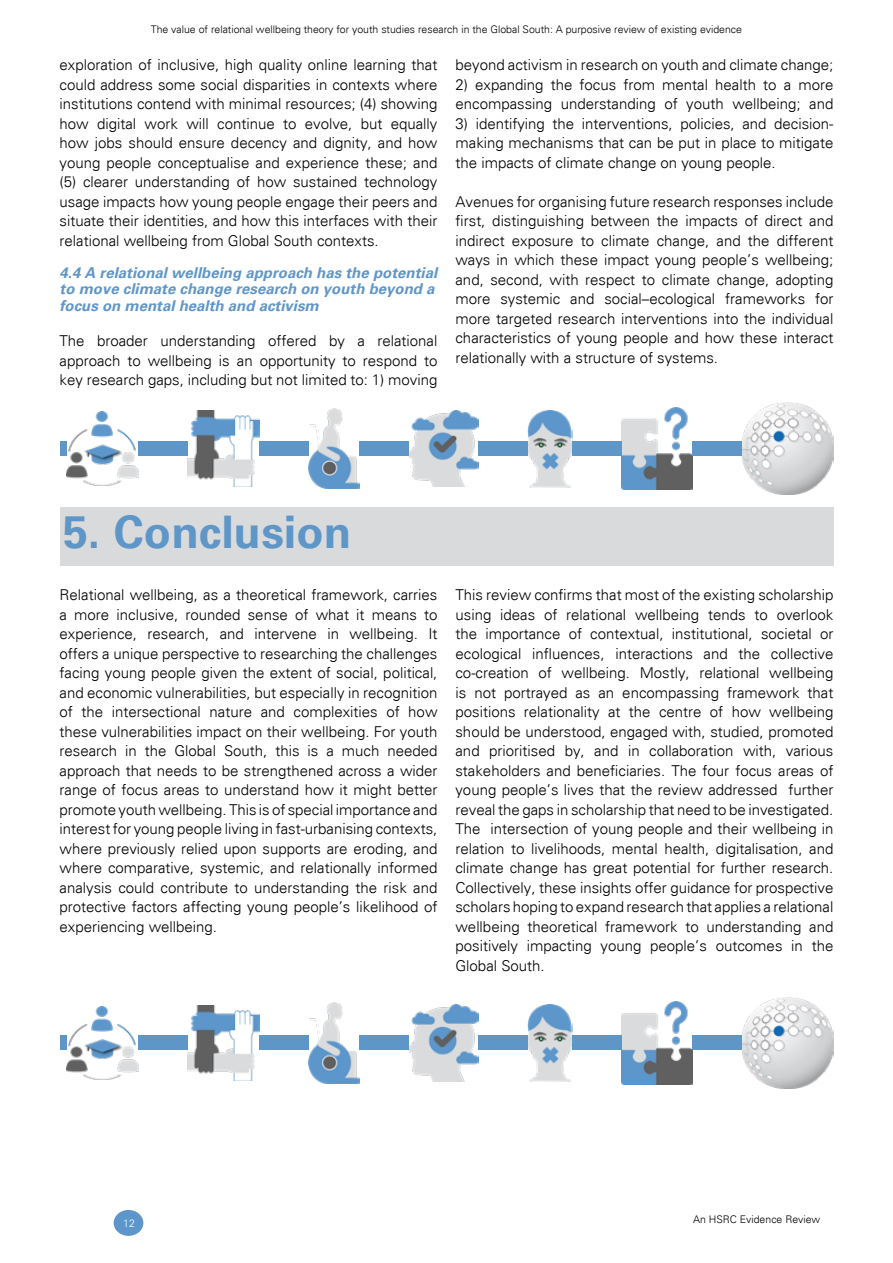
<style>
.page{position:relative;width:893px;height:1263px;background:#fff}
.page>*{position:absolute;margin:0;border:0;box-sizing:border-box;transform-origin:0 0}
.t1{font:700 45px "Univers";color:#5f96c8}
.t2{font:300 15px/19.5px "Univers";color:#000;text-align:justify}
.t3{font:italic 700 15px/16.2px "Univers";color:#5f96c8}
.t4{font:300 10.5px "Univers";color:#000}
.t5{font:300 10.5px "Univers";color:#fff}
</style>
<div class="page">
<div style="left:114px;top:1210px;width:29px;height:26px;background:#5d96ca;border-radius:50%"></div>
<div style="left:60px;top:507px;width:773px;height:59px;background:#d9dadb"></div>
<div style="left:60px;top:441px;width:6px;height:15px;background:#5f96c8"></div>
<img style="left:742px;top:403px;width:91px;height:91px">
<img style="left:66px;top:412px;width:72px;height:73px">
<img style="left:409px;top:410px;width:70px;height:77px">
<img style="left:528px;top:410px;width:45px;height:77px">
<img style="left:622px;top:407px;width:71px;height:83px">
<img style="left:308px;top:408px;width:52px;height:81px">
<img style="left:187px;top:411px;width:72px;height:75px">
<div style="left:138px;top:441px;width:49px;height:15px;background:#5f96c8"></div>
<div style="left:259px;top:441px;width:49px;height:15px;background:#5f96c8"></div>
<div style="left:360px;top:441px;width:49px;height:15px;background:#5f96c8"></div>
<div style="left:479px;top:441px;width:49px;height:15px;background:#5f96c8"></div>
<div style="left:573px;top:441px;width:49px;height:15px;background:#5f96c8"></div>
<div style="left:693px;top:441px;width:49px;height:15px;background:#5f96c8"></div>
<div style="left:60px;top:1035px;width:6px;height:15px;background:#5f96c8"></div>
<img style="left:742px;top:997px;width:91px;height:92px">
<img style="left:66px;top:1006px;width:72px;height:74px">
<img style="left:409px;top:1005px;width:70px;height:76px">
<img style="left:528px;top:1004px;width:45px;height:77px">
<img style="left:622px;top:1002px;width:71px;height:82px">
<img style="left:308px;top:1003px;width:52px;height:80px">
<img style="left:187px;top:1005px;width:72px;height:76px">
<div style="left:138px;top:1035px;width:49px;height:15px;background:#5f96c8"></div>
<div style="left:259px;top:1035px;width:49px;height:15px;background:#5f96c8"></div>
<div style="left:360px;top:1035px;width:49px;height:15px;background:#5f96c8"></div>
<div style="left:479px;top:1035px;width:49px;height:15px;background:#5f96c8"></div>
<div style="left:573px;top:1035px;width:49px;height:15px;background:#5f96c8"></div>
<div style="left:693px;top:1035px;width:49px;height:15px;background:#5f96c8"></div>
<p class="t4" style="left:151px;top:23px;width:593px">The value of relational wellbeing theory for youth studies research in the Global South: A purposive review of existing evidence</p>
<p class="t2" style="left:60px;top:55px;width:379px">exploration of inclusive, high quality online learning that could address some social disparities in contexts where institutions contend with minimal resources; (4) showing how digital work will continue to evolve, but equally how jobs should ensure decency and dignity, and how young people conceptualise and experience these; and (5) clearer understanding of how sustained technology usage impacts how young people engage their peers and situate their identities, and how this interfaces with their relational wellbeing from Global South contexts.</p>
<p class="t3" style="left:60px;top:266px;width:379px">4.4 A relational wellbeing approach has the potential to move climate change research on youth beyond a focus on mental health and activism</p>
<p class="t2" style="left:60px;top:331px;width:379px">The broader understanding offered by a relational approach to wellbeing is an opportunity to respond to key research gaps, including but not limited to: 1) moving</p>
<p class="t2" style="left:455px;top:55px;width:379px">beyond activism in research on youth and climate change;</p>
<p class="t2" style="left:455px;top:75px;width:379px">2) expanding the focus from mental health to a more encompassing understanding of youth wellbeing; and</p>
<p class="t2" style="left:455px;top:114px;width:379px">3) identifying the interventions, policies, and decision&shy;making mechanisms that can be put in place to mitigate the impacts of climate change on young people.</p>
<p class="t2" style="left:455px;top:192px;width:379px">Avenues for organising future research responses include first, distinguishing between the impacts of direct and indirect exposure to climate change, and the different ways in which these impact young people’s wellbeing; and, second, with respect to climate change, adopting more systemic and social–ecological frameworks for more targeted research interventions into the individual characteristics of young people and how these interact relationally with a structure of systems.</p>
<h1 class="t1" style="left:63px;top:506px;width:290px">5. Conclusion</h1>
<p class="t2" style="left:60px;top:585px;width:379px">Relational wellbeing, as a theoretical framework, carries a more inclusive, rounded sense of what it means to experience, research, and intervene in wellbeing. It offers a unique perspective to researching the challenges facing young people given the extent of social, political, and economic vulnerabilities, but especially in recognition of the intersectional nature and complexities of how these vulnerabilities impact on their wellbeing. For youth research in the Global South, this is a much needed approach that needs to be strengthened across a wider range of focus areas to understand how it might better promote youth wellbeing. This is of special importance and interest for young people living in fast-urbanising contexts, where previously relied upon supports are eroding, and where comparative, systemic, and relationally informed analysis could contribute to understanding the risk and protective factors affecting young people’s likelihood of experiencing wellbeing.</p>
<p class="t2" style="left:455px;top:585px;width:379px">This review confirms that most of the existing scholarship using ideas of relational wellbeing tends to overlook the importance of contextual, institutional, societal or ecological influences, interactions and the collective co-creation of wellbeing. Mostly, relational wellbeing is not portrayed as an encompassing framework that positions relationality at the centre of how wellbeing should be understood, engaged with, studied, promoted and prioritised by, and in collaboration with, various stakeholders and beneficiaries. The four focus areas of young people’s lives that the review addressed further reveal the gaps in scholarship that need to be investigated.<br>The intersection of young people and their wellbeing in relation to livelihoods, mental health, digitalisation, and climate change has great potential for further research.<br>Collectively, these insights offer guidance for prospective scholars hoping to expand research that applies a relational wellbeing theoretical framework to understanding and positively impacting young people’s outcomes in the Global South.</p>
<p class="t5" style="left:123px;top:1217px;width:13px">12</p>
<p class="t4" style="left:693px;top:1213px;width:129px">An HSRC Evidence Review</p>
</div>
